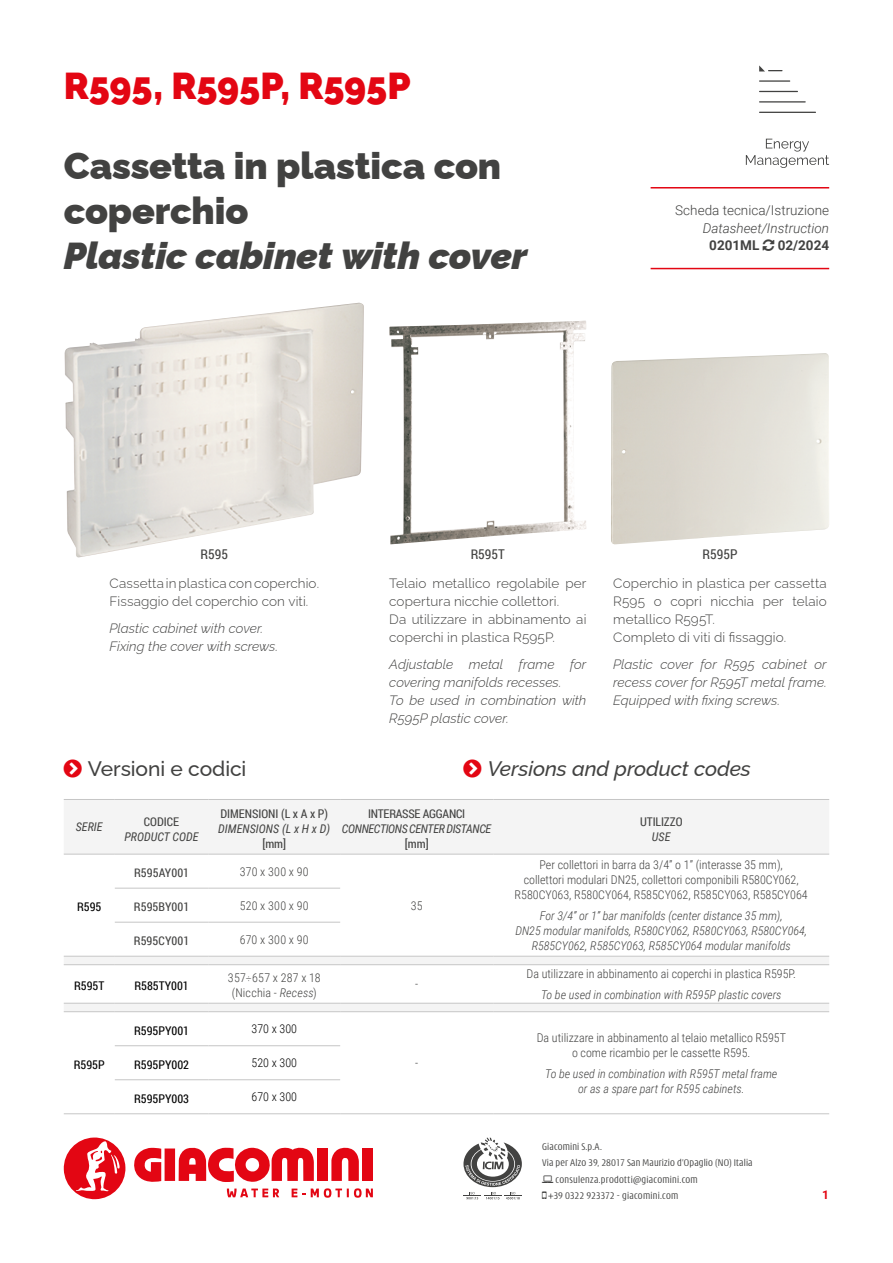
<style>
.page{position:relative;width:893px;height:1263px;background:#fff}
.page>*{position:absolute;margin:0;border:0;box-sizing:border-box;transform-origin:0 0}
.t1{font:900 37.5px/45px "Raleway";letter-spacing:-.005em;color:#424241}
.t2{font:italic 900 37.5px "Raleway";letter-spacing:-.005em;color:#424241}
.t3{font:900 37.5px "Raleway";letter-spacing:-.01em;color:#e30613}
.t4{font:italic 500 21px "Raleway";letter-spacing:-.005em;color:#424241}
.t5{font:500 21px "Raleway";letter-spacing:-.005em;color:#424241}
.t6{font:300 13.5px/18px "Raleway";letter-spacing:.01em;color:#424241}
.t7{font:italic 300 13.5px/18px "Raleway";letter-spacing:.005em;color:#424241}
.t8{font:300 13.5px "Roboto";color:#424241}
.t9{font:italic 300 13.5px "Roboto";color:#424241}
.t10{font:13.5px "Roboto Condensed";color:#424241}
.t11{font:700 13.5px "Roboto";color:#424241}
.t12{font:300 12px/15px "Roboto Condensed";color:#424241;text-align:center}
.t13{font:italic 300 12px/15px "Roboto Condensed";color:#424241;text-align:center}
.t14{font:12px "Roboto Condensed";color:#424241}
.t15{font:12px "Roboto Condensed";color:#000}
.t16{font:italic 12px "Roboto Condensed";letter-spacing:-.005em;color:#424241}
.t17{font:italic 12px "Roboto Condensed";letter-spacing:-.035em;color:#424241}
.t18{font:300 12px "Roboto Condensed";color:#000}
.t19{font:12px "Roboto Condensed";letter-spacing:-.02em;color:#424241}
.t20{font:700 12px "Roboto";color:#e30613}
.t21{font:300 condensed 10.5px "Modena";letter-spacing:.02em;color:#424241}
.s1{font-family:"Raleway"}
.s2{font-style:italic}
</style>
<div class="page">
<svg style="left:134px;top:1148px;width:27px;height:34px"></svg>
<div style="left:165px;top:1148px;width:10px;height:33px;background:#e30613"></div>
<div style="left:317px;top:1148px;width:11px;height:33px;background:#e30613"></div>
<svg style="left:331px;top:1147px;width:28px;height:34px"></svg>
<div style="left:362px;top:1148px;width:11px;height:33px;background:#e30613"></div>
<svg style="left:179px;top:1147px;width:135px;height:35px"></svg>
<svg style="left:292px;top:1188px;width:13px;height:9px"></svg>
<svg style="left:311px;top:1188px;width:62px;height:10px"></svg>
<svg style="left:227px;top:1188px;width:52px;height:9px"></svg>
<svg style="left:64px;top:1137px;width:62px;height:62px"></svg>
<svg style="left:463px;top:1137px;width:59px;height:62px"></svg>
<hr style="left:651px;top:187px;width:178px;height:1px;background:#e30613">
<hr style="left:651px;top:268px;width:178px;height:1px;background:#e30613">
<svg style="left:759px;top:65px;width:57px;height:48px"></svg>
<svg style="left:746px;top:139px;width:83px;height:29px"></svg>
<img style="left:64px;top:303px;width:300px;height:255px">
<img style="left:389px;top:321px;width:197px;height:223px">
<img style="left:611px;top:353px;width:218px;height:192px">
<svg style="left:64px;top:800px;width:765px;height:211px"></svg>
<svg style="left:493px;top:855px;width:336px;height:158px"></svg>
<hr style="left:64px;top:799px;width:51px;height:1px;background:#c6c6c6">
<hr style="left:115px;top:799px;width:93px;height:1px;background:#c6c6c6">
<hr style="left:208px;top:799px;width:132px;height:1px;background:#c6c6c6">
<hr style="left:340px;top:799px;width:153px;height:1px;background:#c6c6c6">
<hr style="left:493px;top:799px;width:336px;height:1px;background:#c6c6c6">
<hr style="left:64px;top:854px;width:51px;height:1px;background:#c6c6c6">
<hr style="left:115px;top:854px;width:93px;height:1px;background:#c6c6c6">
<hr style="left:208px;top:854px;width:132px;height:1px;background:#c6c6c6">
<hr style="left:340px;top:854px;width:153px;height:1px;background:#c6c6c6">
<hr style="left:493px;top:854px;width:336px;height:1px;background:#c6c6c6">
<hr style="left:115px;top:888px;width:93px;height:1px;background:#c6c6c6">
<hr style="left:208px;top:888px;width:132px;height:1px;background:#c6c6c6">
<hr style="left:115px;top:922px;width:93px;height:1px;background:#c6c6c6">
<hr style="left:208px;top:922px;width:132px;height:1px;background:#c6c6c6">
<hr style="left:115px;top:1045px;width:93px;height:1px;background:#c6c6c6">
<hr style="left:208px;top:1045px;width:132px;height:1px;background:#c6c6c6">
<hr style="left:115px;top:1079px;width:93px;height:1px;background:#c6c6c6">
<hr style="left:208px;top:1079px;width:132px;height:1px;background:#c6c6c6">
<hr style="left:64px;top:1113px;width:51px;height:1px;background:#c6c6c6">
<hr style="left:115px;top:1113px;width:93px;height:1px;background:#c6c6c6">
<hr style="left:208px;top:1113px;width:132px;height:1px;background:#c6c6c6">
<hr style="left:340px;top:1113px;width:153px;height:1px;background:#c6c6c6">
<hr style="left:493px;top:1113px;width:336px;height:1px;background:#c6c6c6">
<hr style="left:115px;top:956px;width:93px;height:1px;background:#c6c6c6">
<hr style="left:115px;top:1003px;width:93px;height:1px;background:#c6c6c6">
<hr style="left:208px;top:956px;width:132px;height:1px;background:#c6c6c6">
<hr style="left:208px;top:1003px;width:132px;height:1px;background:#c6c6c6">
<hr style="left:340px;top:956px;width:153px;height:1px;background:#c6c6c6">
<hr style="left:340px;top:1003px;width:153px;height:1px;background:#c6c6c6">
<hr style="left:493px;top:956px;width:336px;height:1px;background:#c6c6c6">
<hr style="left:493px;top:1003px;width:336px;height:1px;background:#c6c6c6">
<hr style="left:115px;top:964px;width:93px;height:1px;background:#c6c6c6">
<hr style="left:115px;top:1011px;width:93px;height:1px;background:#c6c6c6">
<hr style="left:208px;top:964px;width:132px;height:1px;background:#c6c6c6">
<hr style="left:208px;top:1011px;width:132px;height:1px;background:#c6c6c6">
<hr style="left:340px;top:964px;width:153px;height:1px;background:#c6c6c6">
<hr style="left:340px;top:1011px;width:153px;height:1px;background:#c6c6c6">
<hr style="left:493px;top:964px;width:336px;height:1px;background:#c6c6c6">
<hr style="left:493px;top:1011px;width:336px;height:1px;background:#c6c6c6">
<hr style="left:64px;top:956px;width:51px;height:1px;background:#c6c6c6">
<hr style="left:64px;top:1003px;width:51px;height:1px;background:#c6c6c6">
<hr style="left:64px;top:964px;width:51px;height:1px;background:#c6c6c6">
<hr style="left:64px;top:1011px;width:51px;height:1px;background:#c6c6c6">
<h1 class="t3" style="left:64px;top:56px;width:349px">R595, R595P, R595P</h1>
<h1 class="t1" style="left:64px;top:139px;width:439px">Cassetta in plastica con coperchio</h1>
<h1 class="t2" style="left:64px;top:226px;width:465px">Plastic cabinet with cover</h1>
<p class="t8" style="left:675px;top:201px;width:155px">Scheda tecnica/Istruzione</p>
<p class="t9" style="left:703px;top:219px;width:128px">Datasheet/Instruction</p>
<p class="t11" style="left:709px;top:235px;width:52px">0201ML</p>
<p class="t11" style="left:778px;top:235px;width:53px">02/2024</p>
<p class="t10" style="left:201px;top:544px;width:29px">R595</p>
<p class="t6" style="left:110px;top:573px;width:211px">Cassetta in plastica con coperchio.<br>Fissaggio del coperchio con viti.</p>
<p class="t7" style="left:110px;top:618px;width:170px">Plastic cabinet with cover.<br>Fixing the cover with screws.</p>
<p class="t10" style="left:471px;top:544px;width:36px">R595T</p>
<p class="t6" style="left:389px;top:573px;width:199px">Telaio metallico regolabile per copertura nicchie collettori.<br>Da utilizzare in abbinamento ai coperchi in plastica R595P.</p>
<p class="t7" style="left:389px;top:654px;width:199px">Adjustable metal frame for covering manifolds recesses.<br>To be used in combination with<br>R595P plastic cover.</p>
<p class="t10" style="left:703px;top:544px;width:36px">R595P</p>
<p class="t6" style="left:613px;top:573px;width:215px">Coperchio in plastica per cassetta<br>R595 o copri nicchia per telaio metallico R595T.<br>Completo di viti di fissaggio.</p>
<p class="t7" style="left:613px;top:654px;width:215px;text-align:justify">Plastic cover for R595 cabinet or recess cover for R595T metal frame.<br>Equipped with fixing screws.</p>
<h2 class="t5" style="left:88px;top:752px;width:160px">Versioni e codici</h2>
<h2 class="t4" style="left:487px;top:752px;width:265px">Versions and product codes</h2>
<p class="t16" style="left:76px;top:819px;width:28px">SERIE</p>
<p class="t14" style="left:144px;top:813px;width:37px">CODICE</p>
<p class="t16" style="left:124px;top:828px;width:76px">PRODUCT CODE</p>
<p class="t14" style="left:220px;top:805px;width:109px">DIMENSIONI (L x A x P)</p>
<p class="t16" style="left:218px;top:820px;width:114px">DIMENSIONS (L x H x D)</p>
<p class="t14" style="left:262px;top:835px;width:25px">[mm]</p>
<p class="t19" style="left:368px;top:805px;width:98px">INTERASSE AGGANCI</p>
<p class="t17" style="left:342px;top:820px;width:151px">CONNECTIONS CENTER DISTANCE</p>
<p class="t14" style="left:405px;top:835px;width:25px">[mm]</p>
<p class="t14" style="left:640px;top:813px;width:44px">UTILIZZO</p>
<p class="t16" style="left:652px;top:828px;width:20px">USE</p>
<p class="t15" style="left:77px;top:899px;width:26px">R595</p>
<p class="t14" style="left:134px;top:865px;width:56px">R595AY001</p>
<p class="t12" style="left:240px;top:863px;width:70px">370 x 300 x 90</p>
<p class="t14" style="left:134px;top:899px;width:57px">R595BY001</p>
<p class="t12" style="left:240px;top:897px;width:71px">520 x 300 x 90</p>
<p class="t14" style="left:134px;top:933px;width:57px">R595CY001</p>
<p class="t12" style="left:240px;top:931px;width:70px">670 x 300 x 90</p>
<p class="t12" style="left:411px;top:897px;width:13px">35</p>
<p class="t12" style="left:515px;top:857px;width:295px">Per collettori in barra da 3/4” o 1” (interasse 35 mm),<br>collettori modulari DN25, collettori componibili R580CY062,<br>R580CY063, R580CY064, R585CY062, R585CY063, R585CY064</p>
<p class="t13" style="left:515px;top:908px;width:293px">For 3/4” or 1” bar manifolds (center distance 35 mm),<br>DN25 modular manifolds, R580CY062, R580CY063, R580CY064,<br>R585CY062, R585CY063, R585CY064 modular manifolds</p>
<p class="t15" style="left:74px;top:978px;width:32px">R595T</p>
<p class="t15" style="left:134px;top:978px;width:56px">R585TY001</p>
<p class="t12" style="left:228px;top:970px;width:94px">357<span class="s1">÷</span>657 x 287 x 18 (Nicchia - <span class="s2">Recess</span>)</p>
<p class="t12" style="left:415px;top:976px;width:5px">-</p>
<p class="t15" style="left:74px;top:1056px;width:33px">R595P</p>
<p class="t15" style="left:134px;top:1022px;width:57px">R595PY001</p>
<p class="t18" style="left:251px;top:1020px;width:47px">370 x 300</p>
<p class="t15" style="left:134px;top:1056px;width:57px">R595PY002</p>
<p class="t18" style="left:251px;top:1054px;width:47px">520 x 300</p>
<p class="t15" style="left:134px;top:1090px;width:57px">R595PY003</p>
<p class="t18" style="left:251px;top:1088px;width:47px">670 x 300</p>
<p class="t12" style="left:415px;top:1055px;width:5px">-</p>
<p class="t12" style="left:526px;top:966px;width:271px">Da utilizzare in abbinamento ai coperchi in plastica R595P.</p>
<p class="t13" style="left:541px;top:987px;width:242px">To be used in combination with R595P plastic covers</p>
<p class="t12" style="left:537px;top:1029px;width:251px">Da utilizzare in abbinamento al telaio metallico R595T o come ricambio per le cassette R595.</p>
<p class="t13" style="left:545px;top:1065px;width:234px">To be used in combination with R595T metal frame or as a spare part for R595 cabinets.</p>
<p class="t21" style="left:542px;top:1141px;width:61px">Giacomini S.p.A.</p>
<p class="t21" style="left:542px;top:1158px;width:212px">Via per Alzo 39, 28017 San Maurizio d’Opaglio (NO) Italia</p>
<p class="t21" style="left:556px;top:1174px;width:144px">consulenza.prodotti@giacomini.com</p>
<p class="t21" style="left:549px;top:1191px;width:131px">+39 0322 923372 - giacomini.com</p>
<p class="t20" style="left:822px;top:1186px;width:8px">1</p>
</div>
